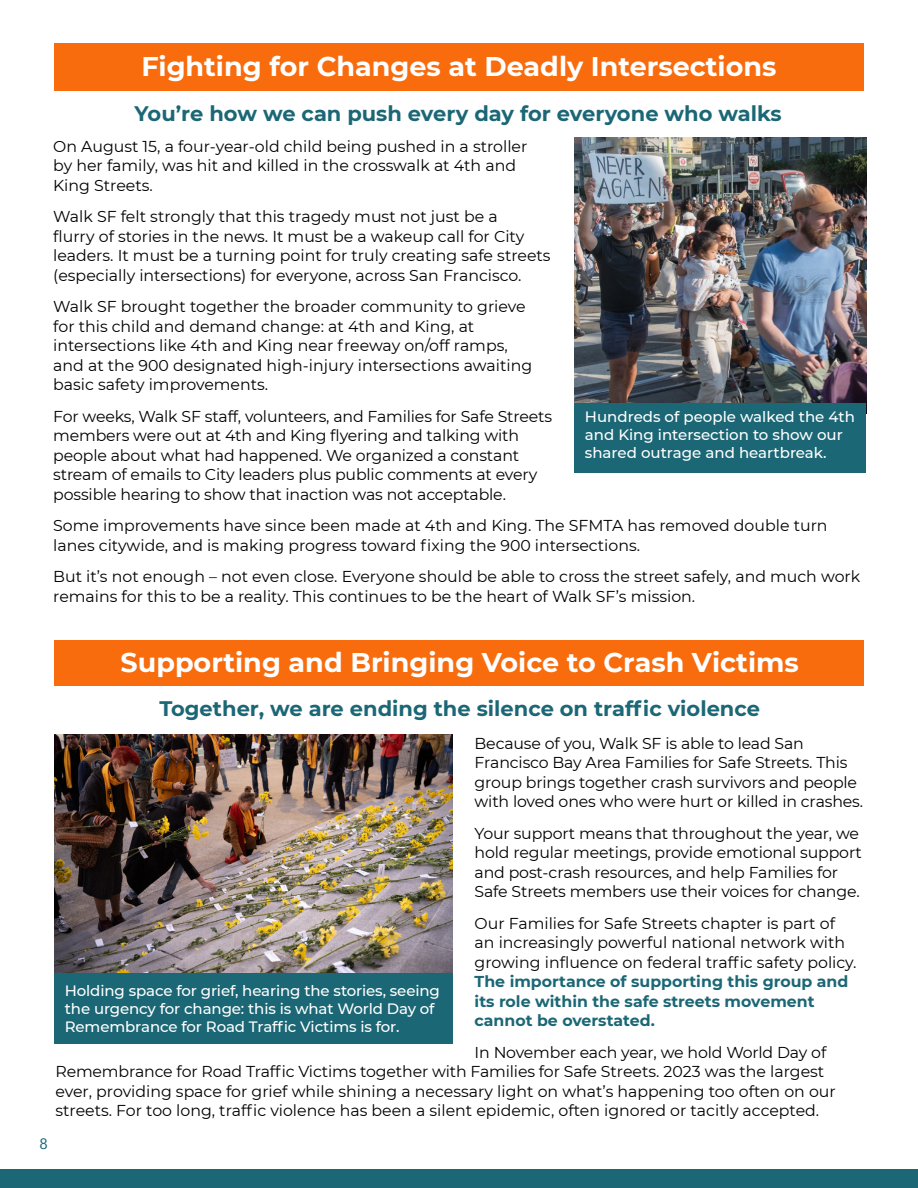
<style>
.page{position:relative;width:918px;height:1188px;background:#fff}
.page>*{position:absolute;margin:0;border:0;box-sizing:border-box;transform-origin:0 0}
.t1{font:700 27px "Montserrat";color:#fff}
.t2{font:700 21px "Montserrat";color:#1b6775}
.t3{font:15.75px/19.5px "Montserrat";color:#000}
.t4{font:700 15.75px/19.5px "Montserrat";color:#1b6775}
.t5{font:500 15px/18px "Montserrat";letter-spacing:-.01em;color:#fff}
.t6{font:15px "Avenir";color:#1b6775}
</style>
<div class="page">
<div style="left:54px;top:43px;width:810px;height:48px;background:#f86c0d"></div>
<div style="left:54px;top:640px;width:810px;height:46px;background:#f86c0d"></div>
<img style="left:55px;top:735px;width:398px;height:239px">
<div style="left:55px;top:974px;width:398px;height:70px;background:#1b6775"></div>
<div style="left:0;top:1170px;width:918px;height:18px;background:#1b6775"></div>
<img style="left:575px;top:138px;width:291px;height:265px">
<div style="left:575px;top:403px;width:291px;height:70px;background:#1b6775"></div>
<h1 class="t1" style="left:142px;top:47px;width:636px">Fighting for Changes at Deadly Intersections</h1>
<h2 class="t2" style="left:135px;top:98px;width:649px">You’re how we can push every day for everyone who walks</h2>
<p class="t3" style="left:53px;top:136px;width:476px">On August 15, a four-year-old child being pushed in a stroller by her family, was hit and killed in the crosswalk at 4th and<br>King Streets.</p>
<p class="t3" style="left:53px;top:206px;width:499px">Walk SF felt strongly that this tragedy must not just be a<br>flurry of stories in the news. It must be a wakeup call for City leaders. It must be a turning point for truly creating safe streets (especially intersections) for everyone, across San Francisco.</p>
<p class="t3" style="left:53px;top:296px;width:480px">Walk SF brought together the broader community to grieve for this child and demand change: at 4th and King, at intersections like 4th and King near freeway on/off ramps, and at the 900 designated high-injury intersections awaiting basic safety improvements.</p>
<p class="t3" style="left:53px;top:406px;width:500px">For weeks, Walk SF staff, volunteers, and Families for Safe Streets members were out at 4th and King flyering and talking with people about what had happened. We organized a constant stream of emails to City leaders plus public comments at every possible hearing to show that inaction was not acceptable.</p>
<p class="t3" style="left:53px;top:515px;width:776px">Some improvements have since been made at 4th and King. The SFMTA has removed double turn lanes citywide, and is making progress toward fixing the 900 intersections.</p>
<p class="t3" style="left:53px;top:566px;width:808px">But it’s not enough – not even close. Everyone should be able to cross the street safely, and much work remains for this to be a reality. This continues to be the heart of Walk SF’s mission.</p>
<p class="t5" style="left:585px;top:407px;width:272px">Hundreds of people walked the 4th and King intersection to show our shared outrage and heartbreak.</p>
<h1 class="t1" style="left:121px;top:643px;width:680px">Supporting and Bringing Voice to Crash Victims</h1>
<p class="t6" style="left:39px;top:1132px;width:10px">8</p>
<h2 class="t2" style="left:159px;top:693px;width:602px">Together, we are ending the silence on traffic violence</h2>
<p class="t3" style="left:475px;top:733px;width:390px">Because of you, Walk SF is able to lead San Francisco Bay Area Families for Safe Streets. This group brings together crash survivors and people with loved ones who were hurt or killed in crashes.</p>
<p class="t3" style="left:475px;top:823px;width:389px">Your support means that throughout the year, we hold regular meetings, provide emotional support and post-crash resources, and help Families for Safe Streets members use their voices for change.</p>
<p class="t3" style="left:475px;top:913px;width:384px">Our Families for Safe Streets chapter is part of an increasingly powerful national network with growing influence on federal traffic safety policy.</p>
<p class="t4" style="left:475px;top:971px;width:375px">The importance of supporting this group and its role within the safe streets movement cannot be overstated.</p>
<p class="t3" style="left:55px;top:1042px;width:782px;text-indent:419px">In November each year, we hold World Day of Remembrance for Road Traffic Victims together with Families for Safe Streets. 2023 was the largest ever, providing space for grief while shining a necessary light on what’s happening too often on our streets. For too long, traffic violence has been a silent epidemic, often ignored or tacitly accepted.</p>
<p class="t5" style="left:65px;top:981px;width:377px">Holding space for grief, hearing the stories, seeing the urgency for change: this is what World Day of<br>Remembrance for Road Traffic Victims is for.</p>
</div>
